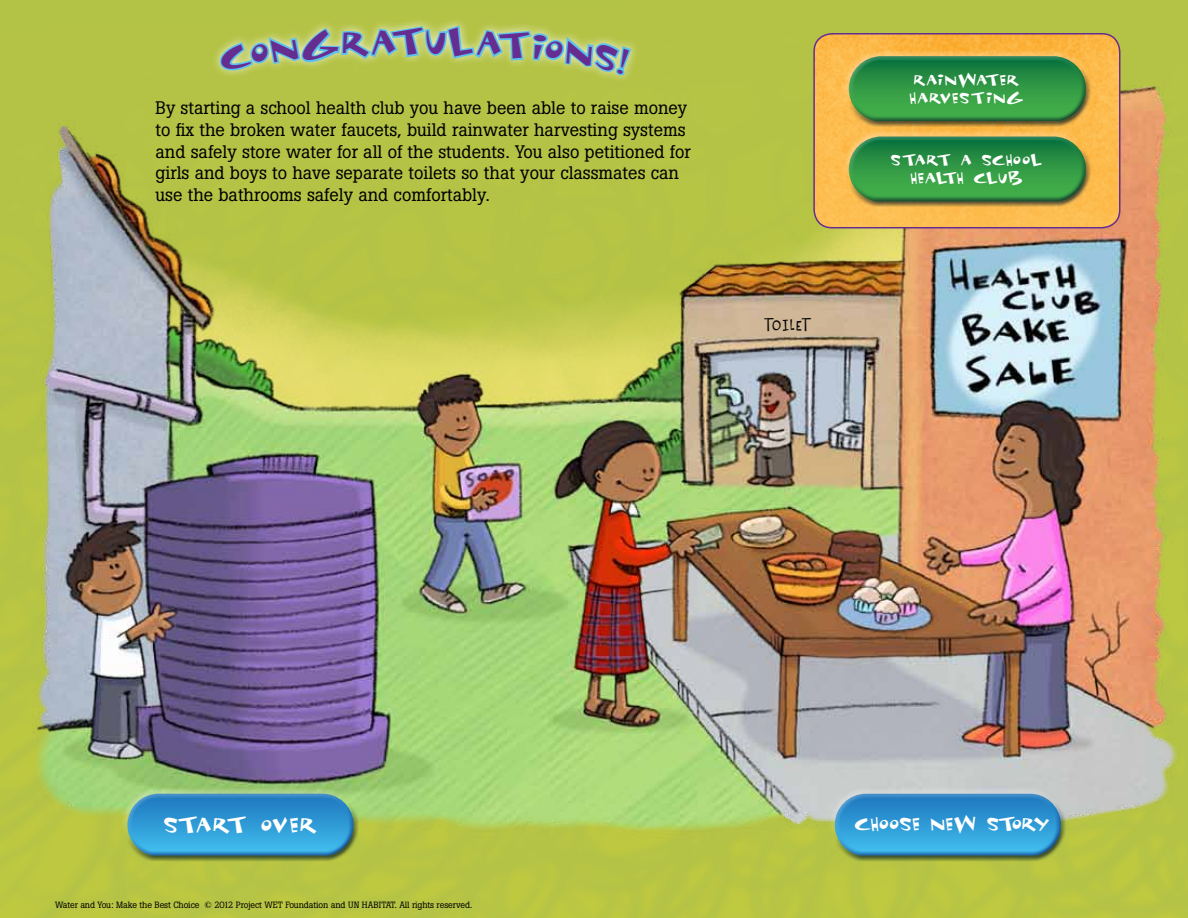
<style>
.page{position:relative;width:1188px;height:918px;background:#b4c345}
.page>*{position:absolute;margin:0;border:0;box-sizing:border-box;transform-origin:0 0}
.t1{font:33.15px "General Collection FUNHOUSE";color:#662d91}
.t2{font:20.55px "General Collection FUNHOUSE";letter-spacing:-.075em;color:#fff}
.t3{font:18.9px "Average Joe";letter-spacing:.085em;color:#000}
.t4{font:18px/21.6px "Boton";color:#000}
.t5{font:17.55px "General Collection FUNHOUSE";letter-spacing:-.075em;color:#fff}
.t6{font:14.55px/17.5px "General Collection FUNHOUSE";letter-spacing:-.065em;color:#fff;text-align:center}
.t7{font:14.55px/17.5px "General Collection FUNHOUSE";letter-spacing:-.02em;color:#fff}
.t8{font:9px "Boton";letter-spacing:-.01em;color:#000}
</style>
<div class="page">
<img style="left:6px;top:62px;width:1182px;height:842px">
<img style="left:814px;top:34px;width:306px;height:194px">
<div style="left:813px;top:33px;width:308px;height:195px;border:2px solid #662d91;border-radius:18px"></div>
<div style="left:122px;top:789px;width:231px;height:53px;background:#fff;opacity:.33"></div>
<div style="left:127px;top:805px;width:232px;height:56px;background:#25408f;opacity:.75"></div>
<div style="left:830px;top:789px;width:230px;height:53px;background:#fff;opacity:.33"></div>
<div style="left:835px;top:805px;width:231px;height:56px;background:#25408f;opacity:.75"></div>
<div style="left:210px;top:16px;width:430px;height:68px;background:#b4c345"></div>
<div style="left:844px;top:131px;width:241px;height:56px;background:#fff;opacity:.33"></div>
<div style="left:849px;top:148px;width:242px;height:59px;background:#25408f;opacity:.75"></div>
<div style="left:844px;top:51px;width:241px;height:56px;background:#fff;opacity:.33"></div>
<div style="left:849px;top:68px;width:242px;height:59px;background:#25408f;opacity:.75"></div>
<svg style="left:217px;top:23px;width:416px;height:68px"></svg>
<h1 class="t1" style="left:390px;top:19px;width:37px">T</h1>
<p class="t4" style="left:156px;top:97px;width:537px">By starting a school health club you have been able to raise money to fix the broken water faucets, build rainwater harvesting systems and safely store water for all of the students. You also petitioned for girls and boys to have separate toilets so that your classmates can use the bathrooms safely and comfortably.</p>
<p class="t3" style="left:766px;top:316px;width:44px">toilet</p>
<p class="t7" style="left:909px;top:70px;width:117px">RAINWATER<br>HARVESTING</p>
<p class="t6" style="left:890px;top:151px;width:154px">START A SCHOOL<br>HEALTH CLUB</p>
<p class="t2" style="left:163px;top:811px;width:157px">START OVER</p>
<p class="t5" style="left:854px;top:812px;width:198px">CHOOSE NEW STORY</p>
<p class="t8" style="left:55px;top:899px;width:419px">Water and You: Make the Best Choice © 2012 Project WET Foundation and UN HABITAT. All rights reserved.</p>
</div>
